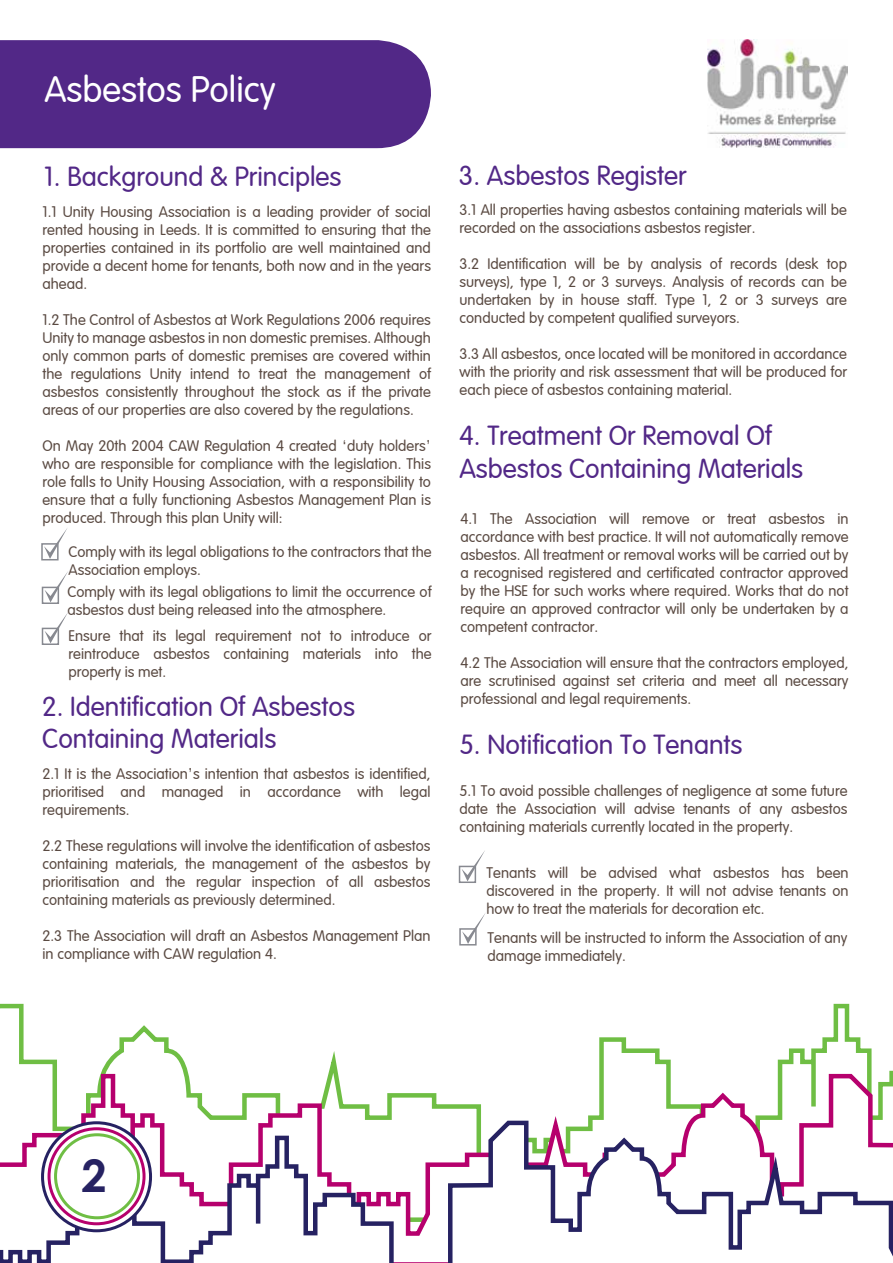
<style>
.page{position:relative;width:893px;height:1263px;background:#fff}
.page>*{position:absolute;margin:0;border:0;box-sizing:border-box;transform-origin:0 0}
.t1{font:700 45px "Century Gothic";color:#262262}
.t2{font:300 36px "VAG Rounded";color:#fff}
.t3{font:300 27px/32.4px "VAG Rounded";color:#522887}
.t4{font:300 15px/18px "VAG Rounded";color:#5a4a42;text-align:justify}
.s1{font-family:"Century Gothic";font-weight:400}
</style>
<div class="page">
<svg style="left:0;top:1003px;width:893px;height:69px"></svg>
<svg style="left:32px;top:1072px;width:861px;height:191px"></svg>
<svg style="left:446px;top:1118px;width:447px;height:145px"></svg>
<svg style="left:0;top:1133px;width:396px;height:130px"></svg>
<svg style="left:43px;top:1123px;width:108px;height:108px"></svg>
<div style="left:41px;top:1121px;width:111px;height:111px;border:3px solid #262262;border-radius:50%"></div>
<svg style="left:49px;top:1129px;width:95px;height:95px"></svg>
<div style="left:48px;top:1127px;width:98px;height:98px;border:3px solid #b6006d;border-radius:50%"></div>
<div style="left:54px;top:1133px;width:86px;height:86px;border:3px solid #6fbe44;border-radius:50%"></div>
<div style="left:0;top:40px;width:431px;height:109px;background:#522887"></div>
<img style="left:707px;top:40px;width:141px;height:108px">
<svg style="left:41px;top:543px;width:18px;height:17px"></svg>
<svg style="left:44px;top:528px;width:23px;height:31px"></svg>
<svg style="left:42px;top:587px;width:17px;height:17px"></svg>
<svg style="left:45px;top:571px;width:23px;height:31px"></svg>
<svg style="left:42px;top:628px;width:17px;height:17px"></svg>
<svg style="left:45px;top:612px;width:23px;height:31px"></svg>
<svg style="left:459px;top:866px;width:17px;height:17px"></svg>
<svg style="left:462px;top:851px;width:23px;height:30px"></svg>
<svg style="left:459px;top:928px;width:18px;height:17px"></svg>
<svg style="left:462px;top:913px;width:24px;height:31px"></svg>
<p class="t2" style="left:44px;top:68px;width:233px">Asbestos Policy</p>
<p class="t3" style="left:44px;top:161px;width:299px">1. Background &amp; Principles</p>
<p class="t4" style="left:43px;top:203px;width:390px">1.1 Unity Housing Association is a leading provider of social rented housing in Leeds. It is committed to ensuring that the properties contained in its portfolio are well maintained and provide a decent home for tenants, both now and in the years ahead.</p>
<p class="t4" style="left:43px;top:311px;width:390px">1.2 The Control of Asbestos at Work Regulations 2006 requires Unity to manage asbestos in non domestic premises. Although only common parts of domestic premises are covered within the regulations Unity intend to treat the management of asbestos consistently throughout the stock as if the private areas of our properties are also covered by the regulations.</p>
<p class="t4" style="left:43px;top:437px;width:390px">On May 20th 2004 CAW Regulation 4 created <span class="s1">‘</span>duty holders<span class="s1">’ </span>who are responsible for compliance with the legislation. This role falls to Unity Housing Association, with a responsibility to ensure that a fully functioning Asbestos Management Plan is produced. Through this plan Unity will:</p>
<p class="t4" style="left:68px;top:543px;width:365px">Comply with its legal obligations to the contractors that the<br>Association employs.</p>
<p class="t4" style="left:68px;top:583px;width:366px">Comply with its legal obligations to limit the occurrence of asbestos dust being released into the atmosphere.</p>
<p class="t4" style="left:68px;top:627px;width:365px">Ensure that its legal requirement not to introduce or reintroduce asbestos containing materials into the property is met.</p>
<p class="t3" style="left:42px;top:691px;width:314px">2. Identification Of Asbestos<br>Containing Materials</p>
<p class="t4" style="left:43px;top:765px;width:389px">2.1 It is the Association<span class="s1">’</span>s intention that asbestos is identified, prioritised and managed in accordance with legal requirements.</p>
<p class="t4" style="left:43px;top:837px;width:390px">2.2 These regulations will involve the identification of asbestos containing materials, the management of the asbestos by prioritisation and the regular inspection of all asbestos containing materials as previously determined.</p>
<p class="t4" style="left:43px;top:927px;width:390px">2.3 The Association will draft an Asbestos Management Plan in compliance with CAW regulation 4.</p>
<p class="t3" style="left:459px;top:160px;width:229px">3. Asbestos Register</p>
<p class="t4" style="left:460px;top:201px;width:389px">3.1 All properties having asbestos containing materials will be recorded on the associations asbestos register.</p>
<p class="t4" style="left:460px;top:255px;width:389px">3.2 Identification will be by analysis of records (desk top surveys), type 1, 2 or 3 surveys. Analysis of records can be undertaken by in house staff. Type 1, 2 or 3 surveys are conducted by competent qualified surveyors.</p>
<p class="t4" style="left:460px;top:345px;width:389px">3.3 All asbestos, once located will be monitored in accordance with the priority and risk assessment that will be produced for each piece of asbestos containing material.</p>
<p class="t3" style="left:459px;top:420px;width:345px">4. Treatment Or Removal Of<br>Asbestos Containing Materials</p>
<p class="t4" style="left:460px;top:510px;width:390px">4.1 The Association will remove or treat asbestos in accordance with best practice. It will not automatically remove asbestos. All treatment or removal works will be carried out by a recognised registered and certificated contractor approved by the HSE for such works where required. Works that do not require an approved contractor will only be undertaken by a competent contractor.</p>
<p class="t4" style="left:460px;top:654px;width:390px">4.2 The Association will ensure that the contractors employed, are scrutinised against set criteria and meet all necessary professional and legal requirements.</p>
<p class="t3" style="left:459px;top:729px;width:285px">5. Notification To Tenants</p>
<p class="t4" style="left:460px;top:782px;width:390px">5.1 To avoid possible challenges of negligence at some future date the Association will advise tenants of any asbestos containing materials currently located in the property.</p>
<p class="t4" style="left:486px;top:864px;width:364px">Tenants will be advised what asbestos has been discovered in the property. It will not advise tenants on how to treat the materials for decoration etc.</p>
<p class="t4" style="left:488px;top:929px;width:361px">Tenants will be instructed to inform the Association of any damage immediately.</p>
<p class="t1" style="left:82px;top:1148px;width:27px">2</p>
</div>
